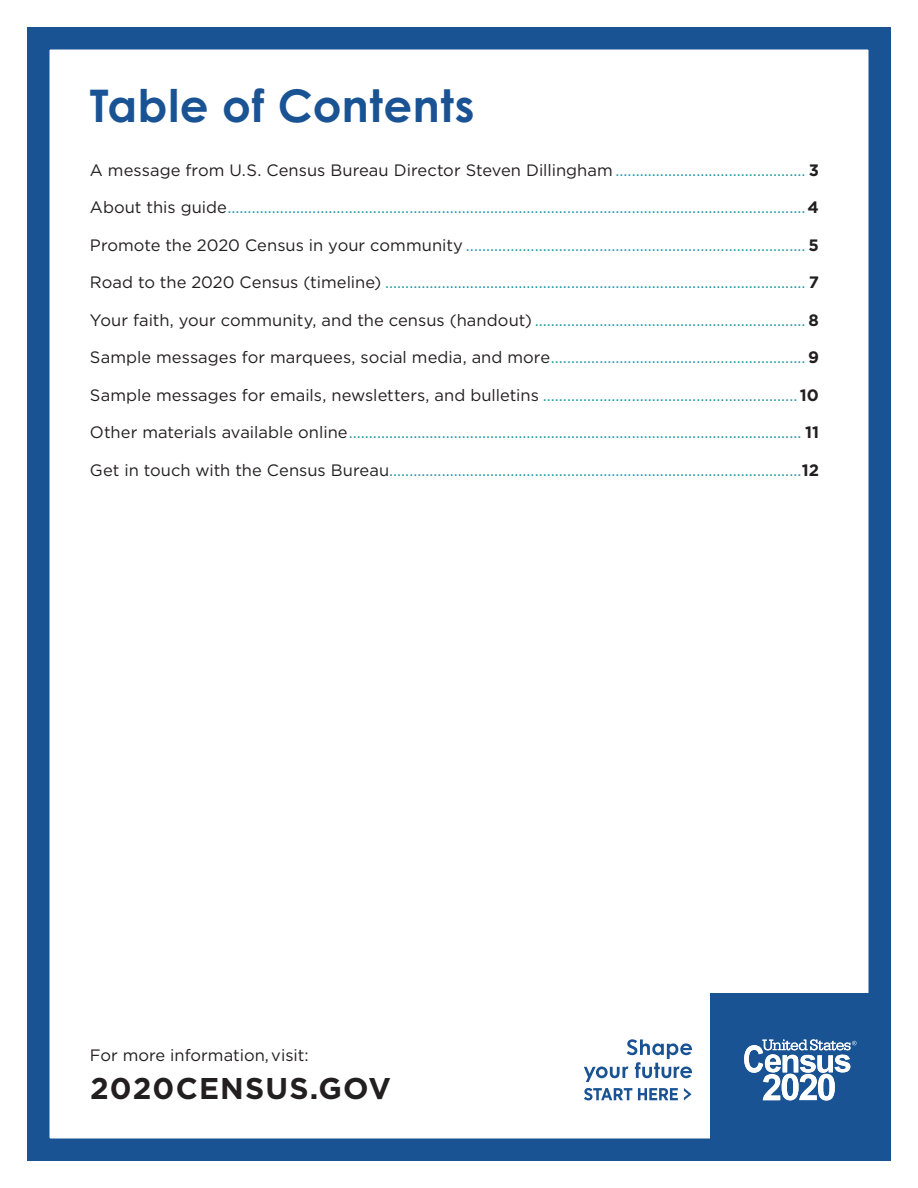
<style>
.page{position:relative;width:918px;height:1188px;background:#fff}
.page>*{position:absolute;margin:0;border:0;box-sizing:border-box;transform-origin:0 0}
.t1{font:700 45px "Century Gothic Pro";letter-spacing:.015em;color:#1a5393}
.CTA_URL{font:700 30px "Gotham HTF";letter-spacing:.04em;color:#231f20}
.t2{font:16.5px "Gotham HTF";color:#1d97a8}
.t3{font:16.5px "Gotham HTF";color:#231f20}
.s1{color:#1d97a8}
.s2{font-weight:700}
.s3{color:#231f20}
.s4{font-weight:700;color:#231f20}
</style>
<div class="page">
<div style="left:710px;top:994px;width:180px;height:167px;background:#1a5393"></div>
<svg style="left:584px;top:1088px;width:48px;height:12px"></svg>
<svg style="left:638px;top:1088px;width:40px;height:12px"></svg>
<svg style="left:684px;top:1088px;width:8px;height:12px"></svg>
<svg style="left:584px;top:1039px;width:108px;height:43px"></svg>
<svg style="left:744px;top:1039px;width:113px;height:62px"></svg>
<div style="left:27px;top:27px;width:864px;height:1134px;border:22px solid #1a5393"></div>
<h1 class="t1" style="left:90px;top:77px;width:386px">Table of Contents</h1>
<p class="t3" style="left:90px;top:161px;width:731px">A message from U.S. Census Bureau Director Steven Dillingham <span class="s1">...............................................</span> <span class="s2">3</span></p>
<p class="t2" style="left:90px;top:198px;width:731px"><span class="s3">About this guide</span>...............................................................................................................................................<span class="s4">4</span></p>
<p class="t2" style="left:90px;top:236px;width:731px"><span class="s3">Promote the 2020 Census in your community</span> .................................................................................... <span class="s4">5</span></p>
<p class="t2" style="left:90px;top:273px;width:731px"><span class="s3">Road to the 2020 Census (timeline)</span> ........................................................................................................ <span class="s4">7</span></p>
<p class="t2" style="left:90px;top:311px;width:731px"><span class="s3">Your faith, your community, and the census (handout)</span> ................................................................... <span class="s4">8</span></p>
<p class="t2" style="left:90px;top:348px;width:731px"><span class="s3">Sample messages for marquees, social media, and more</span>............................................................... <span class="s4">9</span></p>
<p class="t2" style="left:90px;top:386px;width:731px"><span class="s3">Sample messages for emails, newsletters, and bulletins</span> ............................................................... <span class="s4">10</span></p>
<p class="t2" style="left:90px;top:423px;width:730px"><span class="s3">Other materials available online</span>................................................................................................................ <span class="s4">11</span></p>
<p class="t2" style="left:90px;top:461px;width:731px"><span class="s3">Get in touch with the Census Bureau</span>......................................................................................................<span class="s4">12</span></p>
<p class="t3" style="left:90px;top:1046px;width:220px">For more information, visit:</p>
<p class="CTA_URL" style="left:90px;top:1071px;width:303px">2020CENSUS.GOV</p>
</div>
